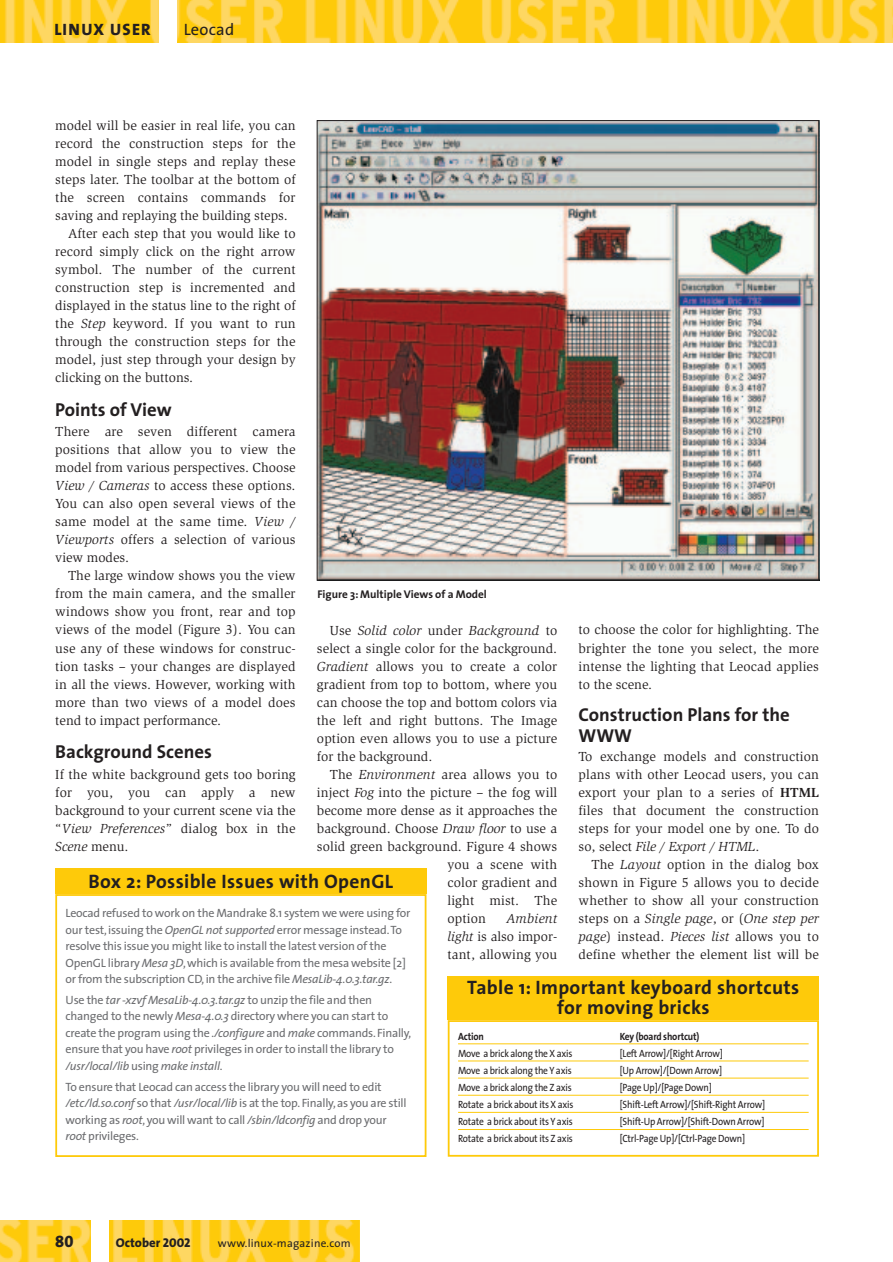
<style>
.page{position:relative;width:893px;height:1262px;background:#fff}
.page>*{position:absolute;margin:0;border:0;box-sizing:border-box;transform-origin:0 0}
.t1{font:700 19.5px/19.5px "The Sans";letter-spacing:.02em;color:#231f20;text-align:center}
.t2{font:700 18.75px/20.2px "The Sans";color:#231f20}
.t3{font:16.5px "The Sans Extra Bold Caps";letter-spacing:.07em;color:#231f20}
.t4{font:16.5px "The Sans";letter-spacing:.02em;color:#231f20}
.t5{font:16.5px "The Sans Extra Bold Expert";color:#231f20}
.t6{font:13.5px/18px "Slimbach";letter-spacing:.01em;color:#231f20;text-align:justify}
.t7{font:800 12.75px "The Sans";color:#231f20}
.t8{font:12px/16.5px "The Sans";letter-spacing:-.02em;color:#6c6d70}
.t9{font:700 11.25px "The Sans";color:#231f20}
.t10{font:11.25px "The Sans";letter-spacing:.02em;color:#231f20}
.t11{font:10.5px "The Sans";letter-spacing:-.02em;color:#231f20;scale:.9 1}
.t12{font:700 10.5px "The Sans";letter-spacing:-.02em;color:#231f20;scale:.9 1}
.s1{font-style:italic}
.s2{font-weight:700}
.s3{font-family:"The Sans Extra Bold Caps";font-weight:400}
</style>
<div class="page">
<img style="left:1px;top:1220px;width:358px;height:42px">
<div style="left:91px;top:1220px;width:17px;height:42px;background:#fff"></div>
<img style="left:1px;top:0;width:891px;height:43px">
<div style="left:159px;top:0;width:17px;height:43px;background:#fff"></div>
<img style="left:319px;top:121px;width:500px;height:459px">
<div style="left:55px;top:894px;width:371px;height:263px;border:2px solid #feca0a"></div>
<div style="left:55px;top:868px;width:371px;height:26px;background:#feca0a"></div>
<hr style="left:458px;top:1043px;width:350px;height:1px;background:#feca0a">
<hr style="left:458px;top:1060px;width:350px;height:1px;background:#feca0a">
<hr style="left:458px;top:1077px;width:350px;height:1px;background:#feca0a">
<hr style="left:458px;top:1094px;width:350px;height:1px;background:#feca0a">
<hr style="left:458px;top:1112px;width:350px;height:1px;background:#feca0a">
<hr style="left:458px;top:1129px;width:350px;height:1px;background:#feca0a">
<div style="left:448px;top:1020px;width:371px;height:136px;border:2px solid #feca0a"></div>
<div style="left:448px;top:976px;width:371px;height:44px;background:#feca0a"></div>
<p class="t3" style="left:54px;top:20px;width:98px">LINUX USER</p>
<p class="t4" style="left:184px;top:23px;width:52px">Leocad</p>
<p class="t6" style="left:55px;top:118px;width:242px">model will be easier in real life, you can</p>
<p class="t6" style="left:55px;top:136px;width:242px">record the construction steps for the</p>
<p class="t6" style="left:55px;top:154px;width:242px">model in single steps and replay these</p>
<p class="t6" style="left:55px;top:172px;width:242px">steps later. The toolbar at the bottom of</p>
<p class="t6" style="left:55px;top:190px;width:242px">the screen contains commands for</p>
<p class="t6" style="left:55px;top:208px;width:234px">saving and replaying the building steps.</p>
<p class="t6" style="left:68px;top:226px;width:229px">After each step that you would like to</p>
<p class="t6" style="left:55px;top:244px;width:242px">record simply click on the right arrow</p>
<p class="t6" style="left:55px;top:262px;width:242px">symbol. The number of the current</p>
<p class="t6" style="left:55px;top:280px;width:242px">construction step is incremented and</p>
<p class="t6" style="left:55px;top:298px;width:242px">displayed in the status line to the right of</p>
<p class="t6" style="left:55px;top:316px;width:242px">the <span class="s1">Step</span> keyword. If you want to run</p>
<p class="t6" style="left:55px;top:334px;width:242px">through the construction steps for the</p>
<p class="t6" style="left:55px;top:352px;width:242px">model, just step through your design by</p>
<p class="t6" style="left:55px;top:370px;width:139px">clicking on the buttons.</p>
<h2 class="t2" style="left:55px;top:401px;width:118px">Points of View</h2>
<p class="t6" style="left:55px;top:424px;width:242px">There are seven different camera positions that allow you to view the model from various perspectives. Choose <span class="s1">View / Cameras</span> to access these options.<br>You can also open several views of the same model at the same time. <span class="s1">View / Viewports</span> offers a selection of various view modes.</p>
<p class="t6" style="left:55px;top:568px;width:242px;text-indent:13px">The large window shows you the view from the main camera, and the smaller windows show you front, rear and top views of the model (Figure 3). You can use any of these windows for construc&shy;tion tasks – your changes are displayed in all the views. However, working with more than two views of a model does tend to impact performance.</p>
<h2 class="t2" style="left:55px;top:743px;width:158px">Background Scenes</h2>
<p class="t6" style="left:55px;top:766px;width:242px">If the white background gets too boring for you, you can apply a new background to your current scene via the “<span class="s1">View Preferences</span>” dialog box in the <span class="s1">Scene</span> menu.</p>
<p class="t9" style="left:317px;top:590px;width:171px">Figure 3: Multiple Views of a Model</p>
<p class="t6" style="left:578px;top:622px;width:242px">to choose the color for highlighting. The brighter the tone you select, the more intense the lighting that Leocad applies to the scene.</p>
<h2 class="t2" style="left:578px;top:706px;width:213px">Construction Plans for the<br>WWW</h2>
<p class="t6" style="left:578px;top:748px;width:242px">To exchange models and construction plans with other Leocad users, you can export your plan to a series of <span class="s2">HTML </span>files that document the construction steps for your model one by one. To do so, select <span class="s1">File / Export / HTML</span>.</p>
<p class="t6" style="left:578px;top:856px;width:242px;text-indent:13px">The <span class="s1">Layout</span> option in the dialog box shown in Figure 5 allows you to decide whether to show all your construction steps on a <span class="s1">Single page</span>, or (<span class="s1">One step per page</span>) instead. <span class="s1">Pieces list</span> allows you to define whether the element list will be</p>
<p class="t6" style="left:317px;top:622px;width:242px;text-indent:13px">Use <span class="s1">Solid color</span> under <span class="s1">Background</span> to select a single color for the background.<br><span class="s1">Gradient</span> allows you to create a color gradient from top to bottom, where you can choose the top and bottom colors via the left and right buttons. The Image option even allows you to use a picture for the background.</p>
<p class="t6" style="left:330px;top:766px;width:229px">The <span class="s1">Environment</span> area allows you to</p>
<p class="t6" style="left:317px;top:784px;width:242px">inject <span class="s1">Fog</span> into the picture – the fog will</p>
<p class="t6" style="left:317px;top:802px;width:242px">become more dense as it approaches the</p>
<p class="t6" style="left:317px;top:820px;width:242px">background. Choose <span class="s1">Draw floor</span> to use a</p>
<p class="t6" style="left:317px;top:838px;width:242px">solid green background. Figure 4 shows</p>
<p class="t6" style="left:447px;top:856px;width:111px">you a scene with</p>
<p class="t6" style="left:447px;top:874px;width:111px">color gradient and</p>
<p class="t6" style="left:447px;top:892px;width:111px">light mist. The</p>
<p class="t6" style="left:447px;top:910px;width:40px">option</p>
<h1 class="t1" style="left:88px;top:874px;width:306px">Box 2: Possible Issues with OpenGL</h1>
<p class="t8" style="left:66px;top:906px;width:346px">Leocad refused to work on the Mandrake 8.1 system we were using for our test, issuing the <span class="s1">OpenGL not supported</span> error message instead.To resolve this issue you might like to install the latest version of the OpenGL library <span class="s1">Mesa 3D</span>,which is available from the mesa website [2] or from the subscription CD, in the archive file <span class="s1">MesaLib-4.0.3.tar.gz</span>.</p>
<p class="t8" style="left:66px;top:992px;width:347px">Use the <span class="s1">tar -xzvf MesaLib-4.0.3.tar.gz</span> to unzip the file and then changed to the newly <span class="s1">Mesa-4.0.3</span> directory where you can start to create the program using the <span class="s1">./configure</span> and <span class="s1">make</span> commands. Finally, ensure that you have <span class="s1">root</span> privileges in order to install the library to <span class="s1">/usr/local/lib</span> using <span class="s1">make install</span>.</p>
<p class="t8" style="left:66px;top:1079px;width:342px">To ensure that Leocad can access the library you will need to edit <span class="s1">/etc/ld.so.conf</span> so that <span class="s1">/usr/local/lib</span> is at the top. Finally, as you are still working as <span class="s1">root</span>,you will want to call <span class="s1">/sbin/ldconfig</span> and drop your <span class="s1">root</span> privileges.</p>
<p class="t6" style="left:447px;top:910px;width:111px;text-indent:58px"><span class="s1">Ambient light</span> is also impor&shy;tant, allowing you</p>
<h1 class="t1" style="left:467px;top:979px;width:333px">Table 1: Important keyboard shortcuts for moving bricks</h1>
<p class="t12" style="left:458px;top:1032px;width:30px">Action</p>
<p class="t12" style="left:619px;top:1032px;width:90px">Key (board shortcut)</p>
<p class="t11" style="left:458px;top:1049px;width:129px">Move a brick along the X axis</p>
<p class="t11" style="left:619px;top:1049px;width:116px">[Left Arrow]/[Right Arrow]</p>
<p class="t11" style="left:458px;top:1066px;width:128px">Move a brick along the Y axis</p>
<p class="t11" style="left:619px;top:1066px;width:115px">[Up Arrow]/[Down Arrow]</p>
<p class="t11" style="left:458px;top:1083px;width:128px">Move a brick along the Z axis</p>
<p class="t11" style="left:619px;top:1083px;width:104px">[Page Up]/[Page Down]</p>
<p class="t11" style="left:458px;top:1100px;width:130px">Rotate a brick about its X axis</p>
<p class="t11" style="left:619px;top:1100px;width:163px">[Shift-Left Arrow]/[Shift-Right Arrow]</p>
<p class="t11" style="left:458px;top:1117px;width:129px">Rotate a brick about its Y axis</p>
<p class="t11" style="left:619px;top:1117px;width:162px">[Shift-Up Arrow]/[Shift-Down Arrow]</p>
<p class="t11" style="left:458px;top:1134px;width:129px">Rotate a brick about its Z axis</p>
<p class="t11" style="left:619px;top:1134px;width:141px">[Ctrl-Page Up]/[Ctrl-Page Down]</p>
<p class="t5" style="left:55px;top:1231px;width:20px">80</p>
<p class="t7" style="left:116px;top:1237px;width:76px">October <span class="s3">2002</span></p>
<p class="t10" style="left:218px;top:1238px;width:134px">www.linux-magazine.com</p>
</div>
